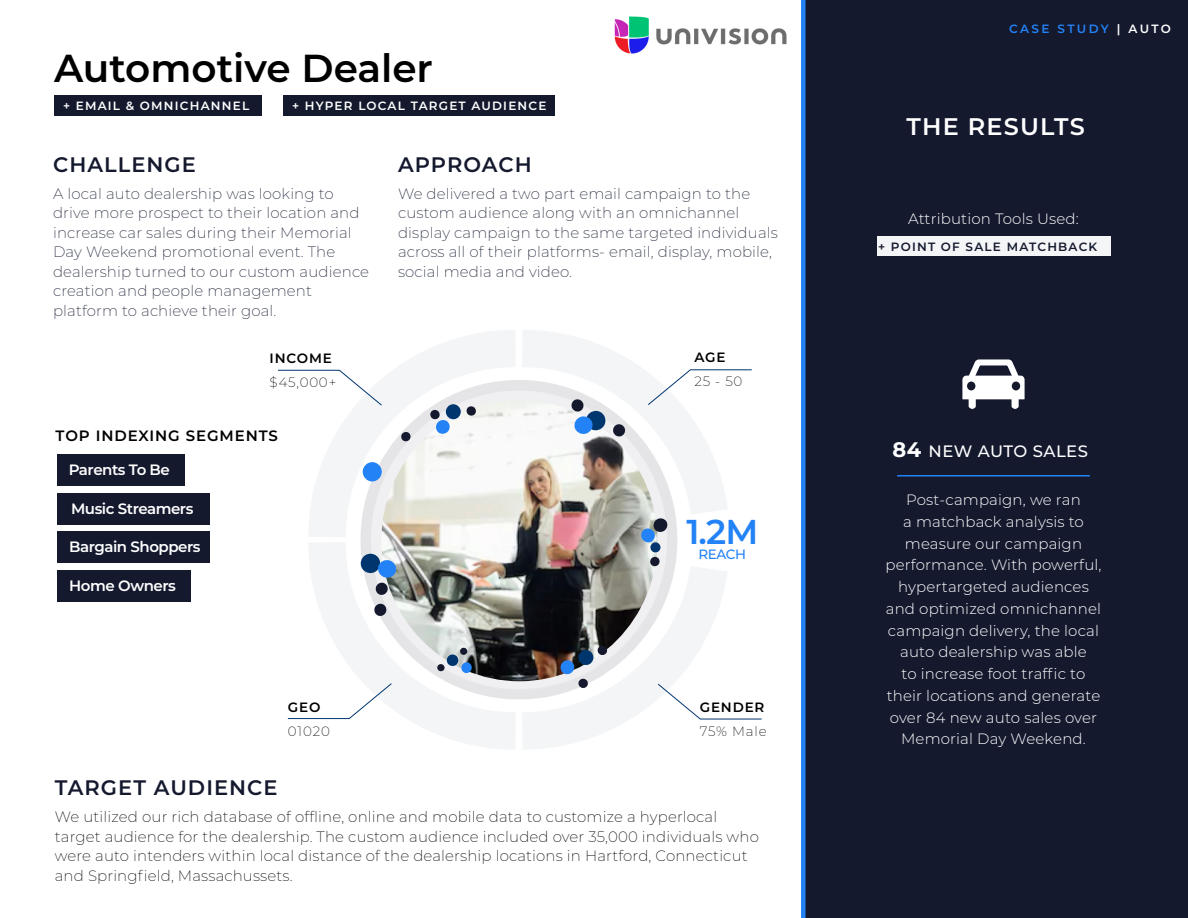
<style>
.page{position:relative;width:1188px;height:918px;background:#fff}
.page>*{position:absolute;margin:0;border:0;box-sizing:border-box;transform-origin:0 0}
.Space_BTN_PARAS{font:600 39px "Montserrat";color:#000}
.Space_BTN_PARAS-2{font:600 34.5px "Montserrat";color:#2383f6}
.Space_BTN_PARAS-3{font:600 24px "Montserrat";letter-spacing:.05em;color:#fff}
.Space_BTN_PARAS-4{font:600 21px "Montserrat";letter-spacing:.05em;color:#14192e}
.Space_BTN_PARAS-5{font:500 16.5px "Montserrat";letter-spacing:.03em;color:#fff}
.Space_BTN_PARAS-6{font:200 15px/19.5px "Montserrat";letter-spacing:.01em;color:#14192e}
.Space_BTN_PARAS-7{font:300 15px/21.8px "Montserrat";letter-spacing:.01em;color:#fff;text-align:center}
.Space_BTN_PARAS-8{font:200 15px/19.5px "Montserrat";letter-spacing:.01em;color:#000}
.Space_BTN_PARAS-9{font:600 15px "Montserrat";letter-spacing:-.03em;color:#fff}
.Space_BTN_PARAS-10{font:600 15px "Montserrat";letter-spacing:.06em;color:#000}
.Space_BTN_PARAS-11{font:200 13.5px "Montserrat";letter-spacing:.06em;color:#000}
.Space_BTN_PARAS-12{font:600 13.5px "Montserrat";letter-spacing:.06em;color:#000}
.Space_BTN_PARAS-13{font:500 13.5px "Montserrat";letter-spacing:-.03em;color:#2383f6}
.Space_BTN_PARAS-14{font:600 12px "Montserrat";letter-spacing:.1em;color:#fff}
.Space_BTN_PARAS-15{font:600 12px "Montserrat";letter-spacing:.1em;color:#14192e}
.Space_BTN_PARAS-16{font:600 12px "Montserrat";letter-spacing:.19em;color:#2383f6}
.s1{color:#fff}
.s2{font-weight:700;font-size:21px}
</style>
<div class="page">
<div style="left:805px;top:0;width:383px;height:918px;background:#14192e"></div>
<div style="left:54px;top:95px;width:208px;height:20px;background:#14192e"></div>
<div style="left:284px;top:95px;width:271px;height:20px;background:#14192e"></div>
<div style="left:877px;top:237px;width:233px;height:19px;background:#f3f5f7"></div>
<div style="left:57px;top:493px;width:153px;height:32px;background:#14192e"></div>
<div style="left:57px;top:454px;width:127px;height:32px;background:#14192e"></div>
<div style="left:57px;top:532px;width:153px;height:31px;background:#14192e"></div>
<div style="left:57px;top:570px;width:134px;height:32px;background:#14192e"></div>
<svg style="left:289px;top:575px;width:196px;height:172px"></svg>
<svg style="left:289px;top:332px;width:196px;height:243px"></svg>
<svg style="left:485px;top:554px;width:242px;height:195px"></svg>
<div style="left:363px;top:462px;width:19px;height:19px;background:#2383f6;border-radius:50%"></div>
<svg style="left:466px;top:406px;width:11px;height:10px"></svg>
<div style="left:446px;top:404px;width:15px;height:16px;background:#00366e;border-radius:50%"></div>
<svg style="left:430px;top:409px;width:21px;height:26px"></svg>
<svg style="left:437px;top:664px;width:8px;height:8px"></svg>
<svg style="left:446px;top:654px;width:26px;height:19px"></svg>
<div style="left:460px;top:647px;width:8px;height:8px;background:#14192e;border-radius:3px"></div>
<svg style="left:374px;top:603px;width:13px;height:14px"></svg>
<svg style="left:359px;top:552px;width:38px;height:44px"></svg>
<svg style="left:401px;top:431px;width:10px;height:11px"></svg>
<svg style="left:560px;top:645px;width:48px;height:44px"></svg>
<svg style="left:278px;top:370px;width:105px;height:36px"></svg>
<svg style="left:287px;top:683px;width:105px;height:36px"></svg>
<svg style="left:657px;top:683px;width:105px;height:37px"></svg>
<svg style="left:485px;top:330px;width:242px;height:224px"></svg>
<svg style="left:647px;top:369px;width:105px;height:37px"></svg>
<svg style="left:640px;top:517px;width:28px;height:50px"></svg>
<svg style="left:962px;top:359px;width:63px;height:50px"></svg>
<div style="left:967px;top:382px;width:8px;height:8px;background:#14192e;border-radius:50%"></div>
<div style="left:1012px;top:382px;width:8px;height:8px;background:#14192e;border-radius:50%"></div>
<hr style="left:897px;top:475px;width:193px;height:2px;background:#2383f6">
<div style="left:801px;top:0;width:5px;height:918px;background:#2383f6"></div>
<img style="left:614px;top:16px;width:173px;height:38px">
<p class="Space_BTN_PARAS" style="left:54px;top:41px;width:381px">Automotive Dealer</p>
<p class="Space_BTN_PARAS-14" style="left:63px;top:97px;width:188px">+ EMAIL &amp; OMNICHANNEL</p>
<p class="Space_BTN_PARAS-14" style="left:292px;top:97px;width:256px">+ HYPER LOCAL TARGET AUDIENCE</p>
<p class="Space_BTN_PARAS-4" style="left:53px;top:149px;width:144px">CHALLENGE</p>
<p class="Space_BTN_PARAS-6" style="left:53px;top:183px;width:318px">A local auto dealership was looking to drive more prospect to their location and increase car sales during their Memorial Day Weekend promotional event. The dealership turned to our custom audience creation and people management platform to achieve their goal.</p>
<p class="Space_BTN_PARAS-12" style="left:270px;top:349px;width:64px">INCOME</p>
<p class="Space_BTN_PARAS-11" style="left:270px;top:373px;width:68px">$45,000+</p>
<p class="Space_BTN_PARAS-10" style="left:56px;top:425px;width:224px">TOP INDEXING SEGMENTS</p>
<p class="Space_BTN_PARAS-9" style="left:69px;top:459px;width:103px">Parents To Be</p>
<p class="Space_BTN_PARAS-9" style="left:71px;top:498px;width:124px">Music Streamers</p>
<p class="Space_BTN_PARAS-9" style="left:69px;top:536px;width:133px">Bargain Shoppers</p>
<p class="Space_BTN_PARAS-9" style="left:69px;top:576px;width:108px">Home Owners</p>
<p class="Space_BTN_PARAS-4" style="left:398px;top:149px;width:135px">APPROACH</p>
<p class="Space_BTN_PARAS-6" style="left:398px;top:183px;width:381px">We delivered a two part email campaign to the custom audience along with an omnichannel display campaign to the same targeted individuals across all of their platforms- email, display, mobile, social media and video.</p>
<p class="Space_BTN_PARAS-12" style="left:694px;top:348px;width:33px">AGE</p>
<p class="Space_BTN_PARAS-11" style="left:694px;top:372px;width:50px">25 - 50</p>
<p class="Space_BTN_PARAS-2" style="left:686px;top:507px;width:73px">1.2M</p>
<p class="Space_BTN_PARAS-13" style="left:699px;top:545px;width:49px">REACH</p>
<p class="Space_BTN_PARAS-12" style="left:288px;top:697px;width:34px">GEO</p>
<p class="Space_BTN_PARAS-11" style="left:288px;top:722px;width:43px">01020</p>
<p class="Space_BTN_PARAS-12" style="left:700px;top:697px;width:66px">GENDER</p>
<p class="Space_BTN_PARAS-11" style="left:700px;top:722px;width:68px">75% Male</p>
<p class="Space_BTN_PARAS-4" style="left:55px;top:773px;width:224px">TARGET AUDIENCE</p>
<p class="Space_BTN_PARAS-8" style="left:55px;top:807px;width:706px">We utilized our rich database of offline, online and mobile data to customize a hyperlocal target audience for the dealership. The custom audience included over 35,000 individuals who were auto intenders within local distance of the dealership locations in Hartford, Connecticut and Springfield, Massachussets.</p>
<p class="Space_BTN_PARAS-16" style="left:1009px;top:20px;width:163px">CASE STUDY <span class="s1">| AUTO</span></p>
<p class="Space_BTN_PARAS-3" style="left:906px;top:109px;width:180px">THE RESULTS</p>
<p class="Space_BTN_PARAS-7" style="left:908px;top:208px;width:172px">Attribution Tools Used:</p>
<p class="Space_BTN_PARAS-15" style="left:878px;top:238px;width:221px">+ POINT OF SALE MATCHBACK</p>
<p class="Space_BTN_PARAS-5" style="left:892px;top:440px;width:197px"><span class="s2">84</span> NEW AUTO SALES</p>
<p class="Space_BTN_PARAS-7" style="left:885px;top:489px;width:218px">Post-campaign, we ran<br>a matchback analysis to measure our campaign performance. With powerful, hypertargeted audiences and optimized omnichannel campaign delivery, the local auto dealership was able<br>to increase foot traffic to their locations and generate over 84 new auto sales over<br>Memorial Day Weekend.</p>
</div>
